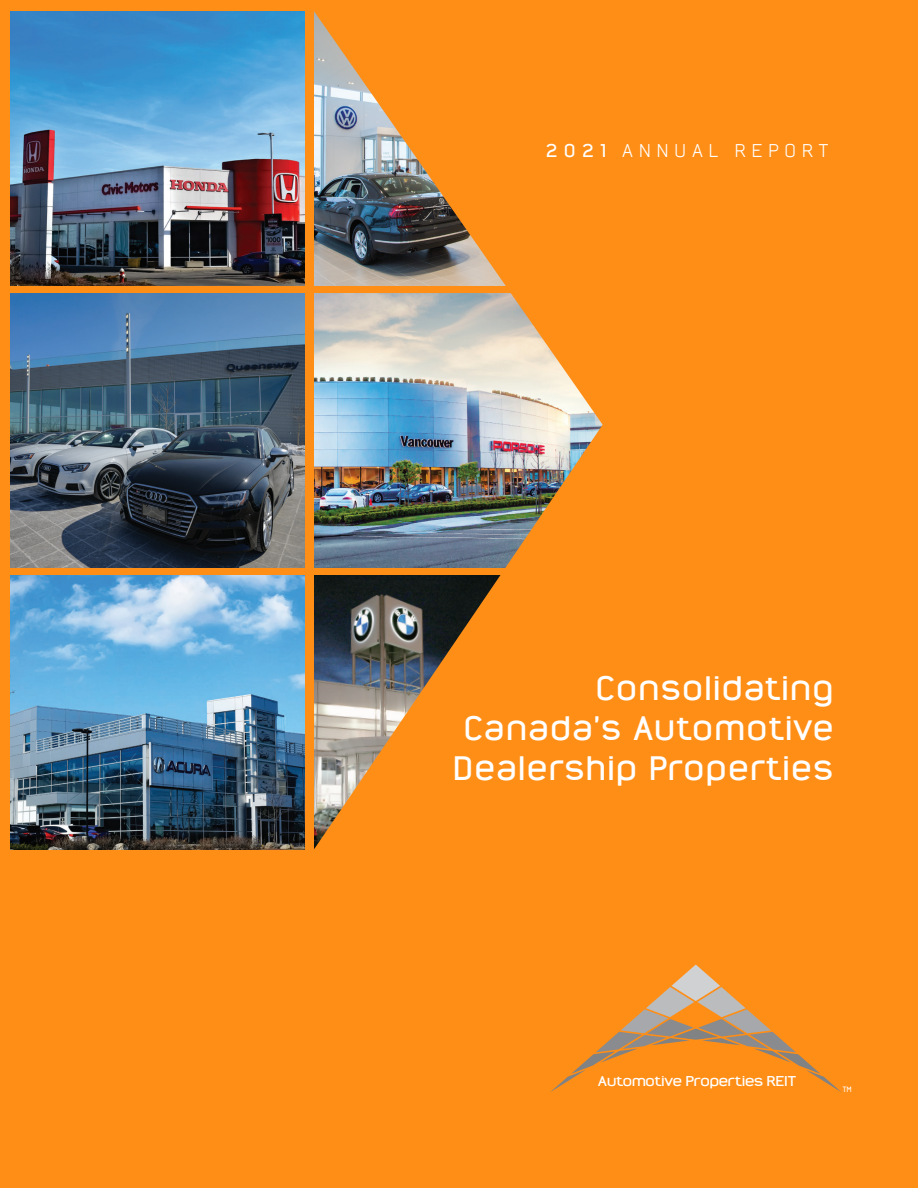
<style>
.page{position:relative;width:918px;height:1188px;background:#ff8e16}
.page>*{position:absolute;margin:0;border:0;box-sizing:border-box;transform-origin:0 0}
.t1{font:700 33px/39.6px "Nordstern Demo";letter-spacing:-.02em;color:#fff;text-align:right}
.t2{font:18px "Nordstern Demo";letter-spacing:.3em;color:#fff}
.t3{font:700 13.95px "Nordstern Demo";letter-spacing:-.08em;color:#fff;scale:1.11 1}
.t4{font:700 7.5px "Nordstern Demo";color:#fff;scale:.89 1}
.s1{font-weight:700}
.s2{font-size:13.65px}
.s3{font-size:13.8px}
</style>
<div class="page">
<img style="left:11px;top:575px;width:294px;height:274px">
<img style="left:11px;top:11px;width:294px;height:274px">
<img style="left:11px;top:293px;width:294px;height:274px">
<img style="left:314px;top:11px;width:289px;height:839px">
<svg style="left:550px;top:965px;width:291px;height:127px"></svg>
<p class="t2" style="left:545px;top:140px;width:285px"><span class="s1">2021</span> ANNUAL REPORT</p>
<p class="t1" style="left:452px;top:668px;width:384px">Consolidating<br>Canada’s Automotive<br>Dealership Properties</p>
<p class="t3" style="left:597px;top:1073px;width:181px"><span class="s2">Automotive</span> Properties REI<span class="s3">T</span></p>
<p class="t4" style="left:843px;top:1085px;width:12px">TM</p>
</div>
